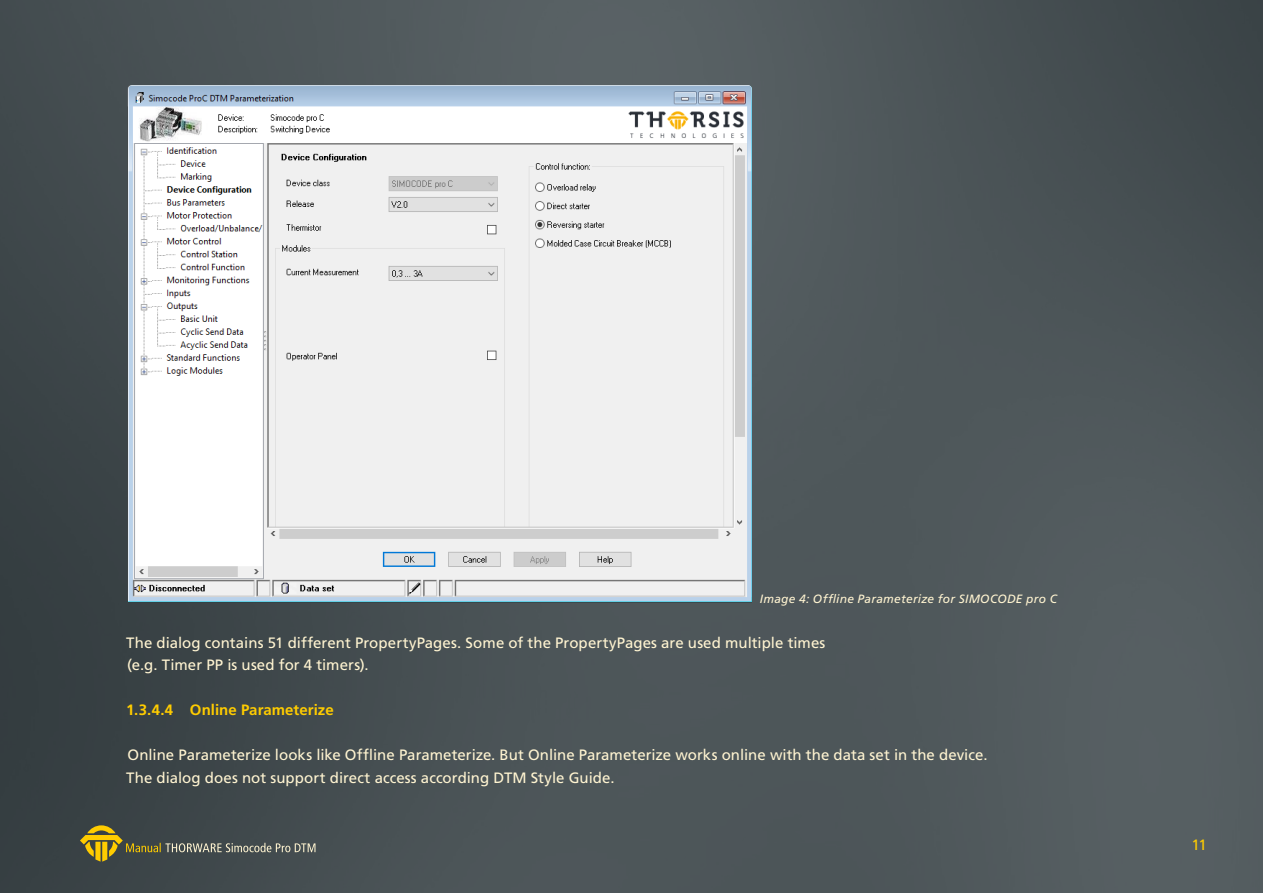
<style>
.page{position:relative;width:1263px;height:893px;background:#fff}
.page>*{position:absolute;margin:0;border:0;box-sizing:border-box;transform-origin:0 0}
.t1{font:15px/22.5px "Frutiger LT Std";letter-spacing:.005em;color:#fff4d1}
.t2{font:700 15px "Frutiger LT Std";color:#fc0}
.t3{font:15px "Frutiger LT Std";color:#fc0}
.t4{font:italic 12px "Frutiger LT Std";letter-spacing:.025em;color:#fff4d1}
</style>
<div class="page">
<img style="left:0;top:0;width:1263px;height:893px">
<svg style="left:80px;top:825px;width:235px;height:37px;background:#585b4a"></svg>
<img style="left:128px;top:85px;width:624px;height:518px">
<p class="t4" style="left:760px;top:591px;width:299px">Image 4: Offline Parameterize for SIMOCODE pro C</p>
<p class="t1" style="left:126px;top:631px;width:701px">The dialog contains 51 different PropertyPages. Some of the PropertyPages are used multiple times (e.g. Timer PP is used for 4 timers).</p>
<p class="t2" style="left:126px;top:701px;width:209px">1.3.4.4 Online Parameterize</p>
<p class="t1" style="left:126px;top:744px;width:863px">Online Parameterize looks like Offline Parameterize. But Online Parameterize works online with the data set in the device.<br>The dialog does not support direct access according DTM Style Guide.</p>
<p class="t3" style="left:1191px;top:836px;width:17px">11</p>
</div>
